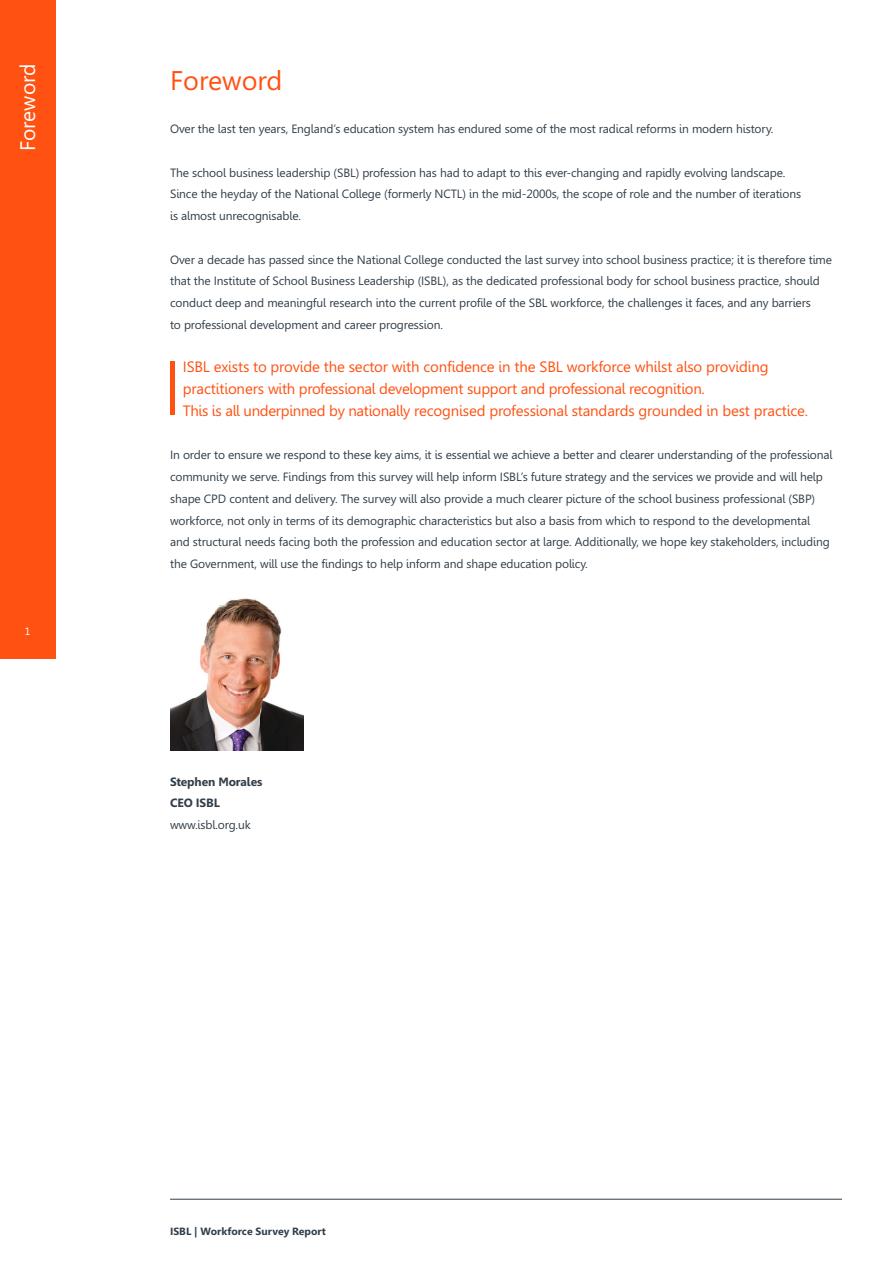
<style>
.page{position:relative;width:893px;height:1263px;background:#fff}
.page>*{position:absolute;margin:0;border:0;box-sizing:border-box;transform-origin:0 0}
.t1{font:27px "Leelawadee";color:#ff5112}
.t2{font:21px "Leelawadee";color:#fff}
.t3{font:15px/21.8px "Leelawadee";letter-spacing:-.01em;color:#ff5112}
.t4{font:12px/21.8px "Leelawadee";letter-spacing:-.01em;color:#313e49}
.t5{font:700 12px/21.8px "Leelawadee";letter-spacing:-.01em;color:#313e49}
.t6{font:700 10.5px "Leelawadee";color:#313e49}
.t7{font:10.5px "Leelawadee";color:#fff}
</style>
<div class="page">
<div style="left:0;top:604px;width:55px;height:55px;background:#ff5112"></div>
<div style="left:0;top:0;width:55px;height:608px;background:#ff5112"></div>
<hr style="left:170px;top:1199px;width:672px;height:1px;background:#313e49">
<hr style="left:170px;top:361px;width:4px;height:54px;background:#ff5112">
<img style="left:170px;top:598px;width:133px;height:153px">
<h2 class="t2" style="left:20px;top:151px;width:89px;rotate:-90deg">Foreword</h2>
<p class="t7" style="left:25px;top:627px;width:7px">1</p>
<h1 class="t1" style="left:170px;top:70px;width:114px">Foreword</h1>
<p class="t4" style="left:170px;top:119px;width:605px">Over the last ten years, England’s education system has endured some of the most radical reforms in modern history.</p>
<p class="t4" style="left:170px;top:163px;width:633px">The school business leadership (SBL) profession has had to adapt to this ever-changing and rapidly evolving landscape.<br>Since the heyday of the National College (formerly NCTL) in the mid-2000s, the scope of role and the number of iterations is almost unrecognisable.</p>
<p class="t4" style="left:170px;top:250px;width:663px">Over a decade has passed since the National College conducted the last survey into school business practice; it is therefore time that the Institute of School Business Leadership (ISBL), as the dedicated professional body for school business practice, should conduct deep and meaningful research into the current profile of the SBL workforce, the challenges it faces, and any barriers<br>to professional development and career progression.</p>
<p class="t3" style="left:183px;top:358px;width:627px">ISBL exists to provide the sector with confidence in the SBL workforce whilst also providing practitioners with professional development support and professional recognition.<br>This is all underpinned by nationally recognised professional standards grounded in best practice.</p>
<p class="t4" style="left:170px;top:445px;width:664px">In order to ensure we respond to these key aims, it is essential we achieve a better and clearer understanding of the professional community we serve. Findings from this survey will help inform ISBL’s future strategy and the services we provide and will help shape CPD content and delivery. The survey will also provide a much clearer picture of the school business professional (SBP) workforce, not only in terms of its demographic characteristics but also a basis from which to respond to the developmental and structural needs facing both the profession and education sector at large. Additionally, we hope key stakeholders, including the Government, will use the findings to help inform and shape education policy.</p>
<p class="t5" style="left:170px;top:772px;width:94px">Stephen Morales<br>CEO ISBL</p>
<p class="t4" style="left:170px;top:815px;width:82px">www.isbl.org.uk</p>
<p class="t6" style="left:170px;top:1227px;width:157px">ISBL | Workforce Survey Report</p>
</div>
